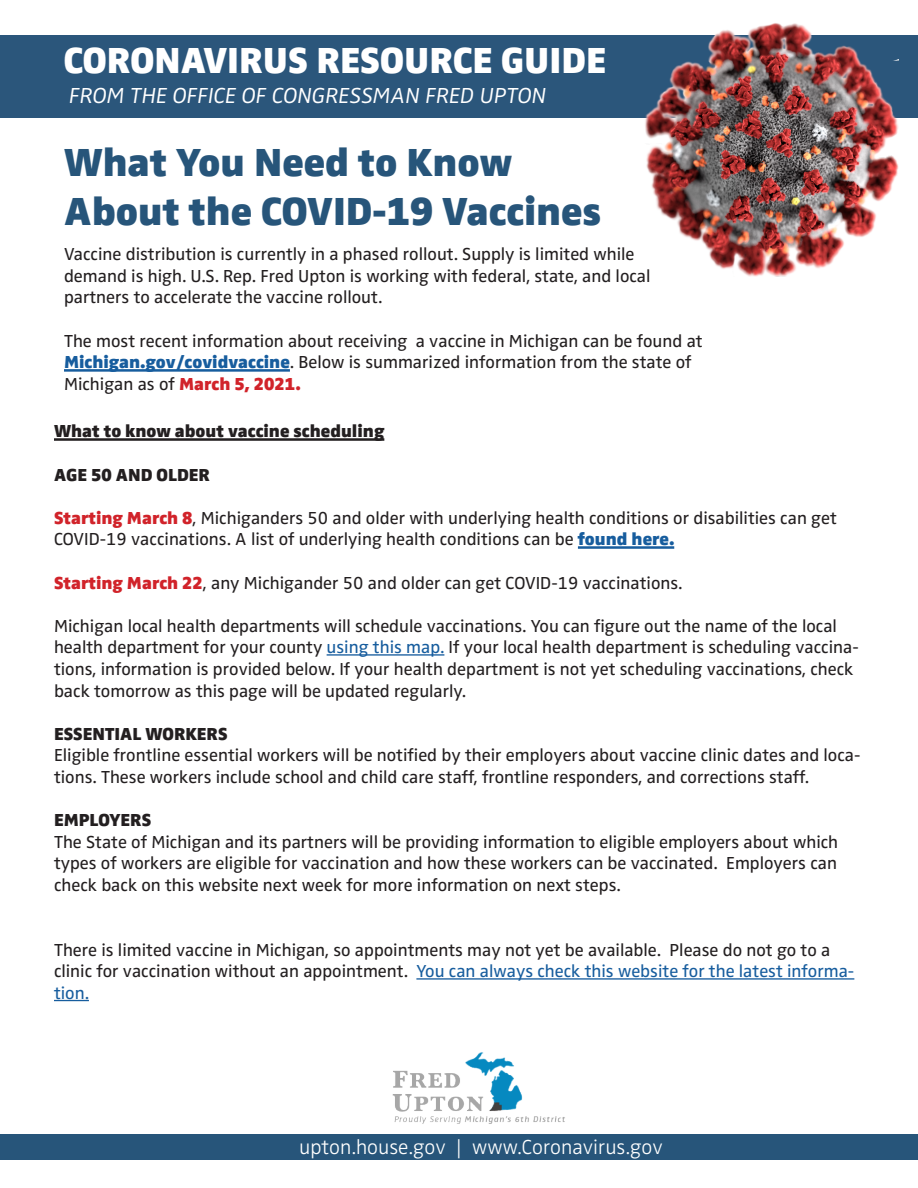
<style>
.page{position:relative;width:918px;height:1188px;background:#fff}
.page>*{position:absolute;margin:0;border:0;box-sizing:border-box;transform-origin:0 0}
.t1{font:900 40.5px "Zwo Pro";color:#27557a}
.t2{font:900 37.5px "Zwo Pro";color:#fff}
.t3{font:italic 300 22.5px "Zwo Pro";color:#fff}
.t4{font:300 21px "Zwo Pro";color:#fff}
.t5{font:18px/21.6px "Zwo Pro";color:#231f20}
.t6{font:900 18px "Zwo Pro";color:#231f20}
.s1{font-weight:900;color:#175d9e}
.s2{font-weight:900;color:#d1232a}
.s3{color:#175d9e}
</style>
<div class="page">
<div style="left:0;top:1134px;width:918px;height:26px;background:#27557a"></div>
<img style="left:392px;top:1052px;width:173px;height:72px">
<hr style="left:54px;top:438px;width:330px;height:3px;background:#231f20">
<hr style="left:578px;top:546px;width:96px;height:3px;background:#175d9e">
<hr style="left:327px;top:654px;width:117px;height:2px;background:#175d9e">
<hr style="left:416px;top:978px;width:438px;height:2px;background:#175d9e">
<hr style="left:54px;top:1000px;width:35px;height:1px;background:#175d9e">
<div style="left:0;top:35px;width:918px;height:83px;background:#2b567b"></div>
<img style="left:645px;top:23px;width:254px;height:253px">
<hr style="left:64px;top:369px;width:226px;height:3px;background:#175d9e">
<p class="t2" style="left:64px;top:32px;width:544px">CORONAVIRUS RESOURCE GUIDE</p>
<p class="t3" style="left:69px;top:79px;width:478px">FROM THE OFFICE OF CONGRESSMAN FRED UPTON</p>
<p class="t2" style="left:48px;top:48px;width:544px">CORONAVIRUS RESOURCE GUIDE</p>
<p class="t1" style="left:64px;top:131px;width:450px">What You Need to Know</p>
<p class="t1" style="left:64px;top:180px;width:539px">About the COVID-19 Vaccines</p>
<p class="t5" style="left:64px;top:242px;width:572px">Vaccine distribution is currently in a phased rollout. Supply is limited while</p>
<p class="t5" style="left:64px;top:264px;width:588px">demand is high. U.S. Rep. Fred Upton is working with federal, state, and local</p>
<p class="t5" style="left:64px;top:285px;width:320px">partners to accelerate the vaccine rollout.</p>
<p class="t5" style="left:64px;top:329px;width:640px">The most recent information about receiving a vaccine in Michigan can be found at<br><span class="s1">Michigan.gov/covidvaccine</span>. Below is summarized information from the state of</p>
<p class="t5" style="left:64px;top:372px;width:238px">Michigan as of <span class="s2">March 5, 2021.</span></p>
<p class="t6" style="left:54px;top:417px;width:332px">What to know about vaccine scheduling</p>
<p class="t6" style="left:54px;top:461px;width:158px">AGE 50 AND OLDER</p>
<p class="t5" style="left:54px;top:506px;width:784px"><span class="s2">Starting March 8</span>, Michiganders 50 and older with underlying health conditions or disabilities can get<br>COVID-19 vaccinations. A list of underlying health conditions can be <span class="s1">found here.</span></p>
<p class="t5" style="left:54px;top:571px;width:630px"><span class="s2">Starting March 22</span>, any Michigander 50 and older can get COVID-19 vaccinations.</p>
<p class="t5" style="left:54px;top:614px;width:806px">Michigan local health departments will schedule vaccinations. You can figure out the name of the local health department for your county <span class="s3">using this map.</span> If your local health department is scheduling vaccina&shy;tions, information is provided below. If your health department is not yet scheduling vaccinations, check back tomorrow as this page will be updated regularly.</p>
<p class="t6" style="left:54px;top:720px;width:175px">ESSENTIAL WORKERS</p>
<p class="t5" style="left:54px;top:743px;width:808px">Eligible frontline essential workers will be notified by their employers about vaccine clinic dates and loca&shy;tions. These workers include school and child care staff, frontline responders, and corrections staff.</p>
<p class="t6" style="left:54px;top:806px;width:99px">EMPLOYERS</p>
<p class="t5" style="left:54px;top:830px;width:786px;text-align:justify">The State of Michigan and its partners will be providing information to eligible employers about which types of workers are eligible for vaccination and how these workers can be vaccinated. Employers can check back on this website next week for more information on next steps.</p>
<p class="t5" style="left:54px;top:938px;width:802px">There is limited vaccine in Michigan, so appointments may not yet be available. Please do not go to a clinic for vaccination without an appointment. <span class="s3">You can always check this website for the latest informa&shy;tion.</span></p>
<p class="t4" style="left:299px;top:1131px;width:365px">upton.house.gov | www.Coronavirus.gov</p>
</div>
